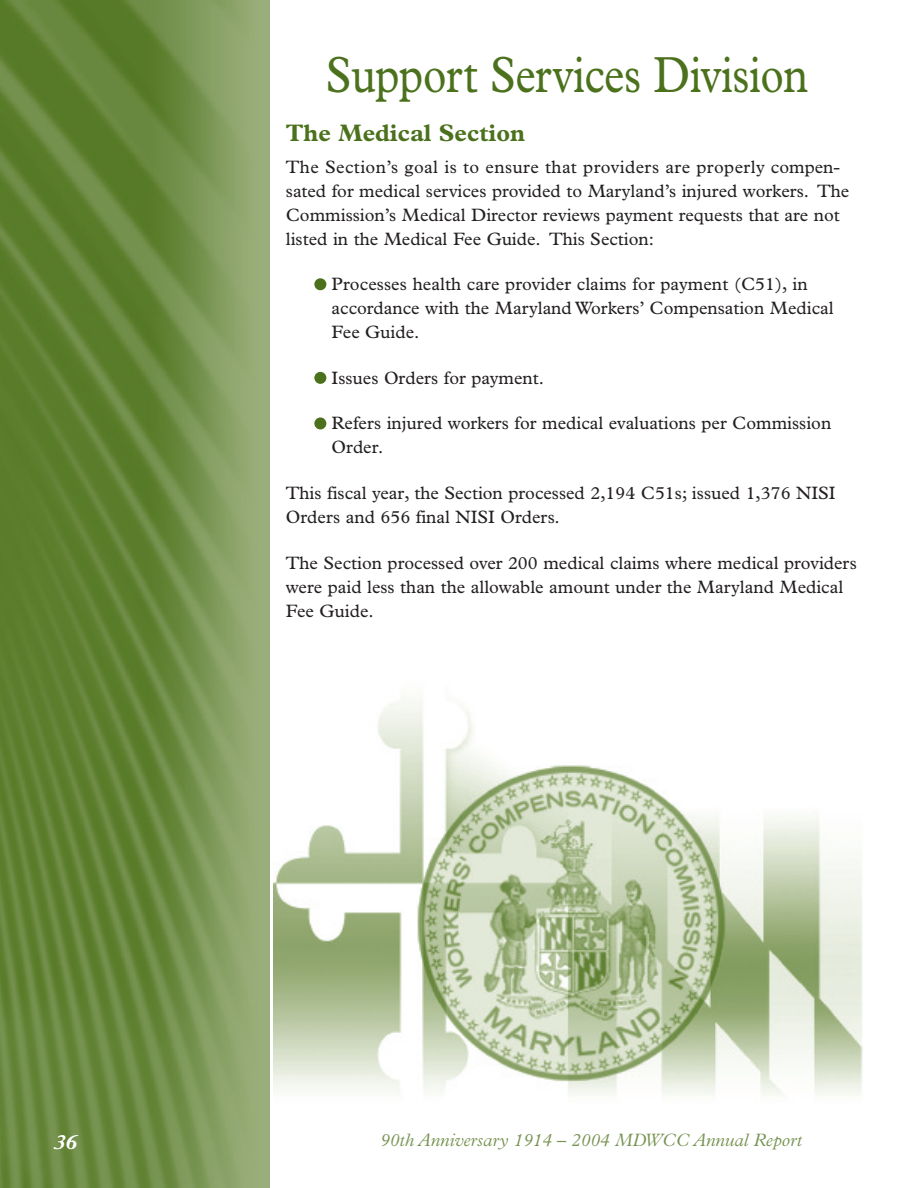
<style>
.page{position:relative;width:918px;height:1188px;background:#fff}
.page>*{position:absolute;margin:0;border:0;box-sizing:border-box;transform-origin:0 0}
.t1{font:51px "Plantin";letter-spacing:-.01em;color:#4b711c;scale:.85 1}
.t2{font:700 24px "Plantin";color:#4b711c}
.t3{font:italic 700 21px "Plantin";color:#fff}
.t4{font:18px/24px "Plantin";color:#231f20}
.t5{font:italic 300 18px "Plantin";color:#779351}
</style>
<div class="page">
<img style="left:273px;top:698px;width:590px;height:398px">
<img style="left:0;top:0;width:270px;height:1188px">
<div style="left:314px;top:417px;width:12px;height:12px;background:#4b711c;border-radius:50%"></div>
<div style="left:314px;top:372px;width:12px;height:12px;background:#4b711c;border-radius:50%"></div>
<div style="left:314px;top:278px;width:12px;height:12px;background:#4b711c;border-radius:50%"></div>
<h1 class="t1" style="left:326px;top:57px;width:569px">Support Services Division</h1>
<h2 class="t2" style="left:286px;top:124px;width:241px">The Medical Section</h2>
<p class="t4" style="left:286px;top:156px;width:565px">The Section’s goal is to ensure that providers are properly compen&shy;sated for medical services provided to Maryland’s injured workers. The Commission’s Medical Director reviews payment requests that are not listed in the Medical Fee Guide. This Section:</p>
<p class="t4" style="left:332px;top:274px;width:504px">Processes health care provider claims for payment (C51), in accordance with the Maryland Workers’ Compensation Medical<br>Fee Guide.</p>
<p class="t4" style="left:332px;top:367px;width:214px">Issues Orders for payment.</p>
<p class="t4" style="left:332px;top:413px;width:501px">Refers injured workers for medical evaluations per Commission<br>Order.</p>
<p class="t4" style="left:286px;top:483px;width:551px">This fiscal year, the Section processed 2,194 C51s; issued 1,376 NISI<br>Orders and 656 final NISI Orders.</p>
<p class="t4" style="left:286px;top:552px;width:573px">The Section processed over 200 medical claims where medical providers were paid less than the allowable amount under the Maryland Medical<br>Fee Guide.</p>
<p class="t3" style="left:54px;top:1134px;width:24px">36</p>
<p class="t5" style="left:380px;top:1134px;width:423px">90th Anniversary 1914 – 2004 MDWCC Annual Report</p>
</div>
